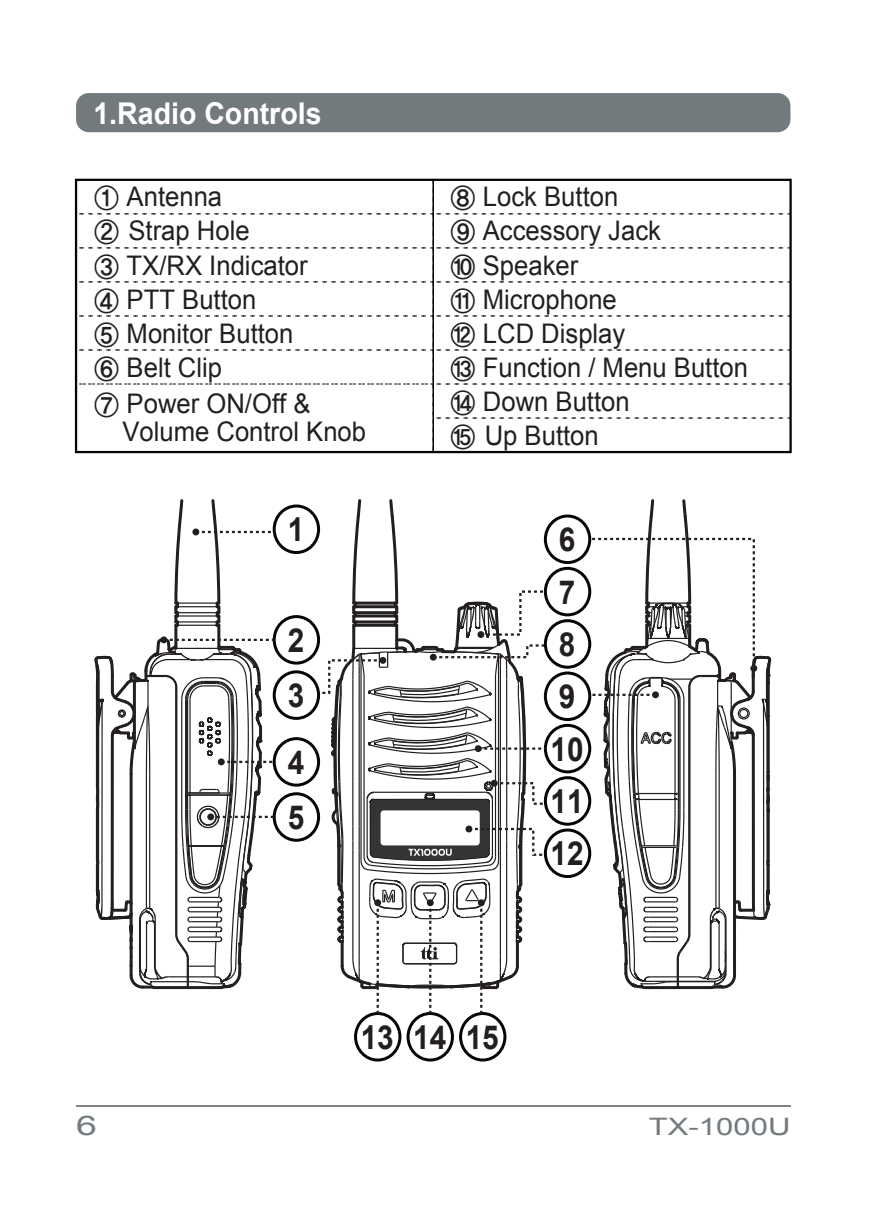
<style>
.page{position:relative;width:893px;height:1208px;background:#fff}
.page>*{position:absolute;margin:0;border:0;box-sizing:border-box;transform-origin:0 0}
.t1{font:700 33px/52.2px "Arial";color:#231f20;text-align:justify;scale:.9 1}
.t2{font:700 30px "Arial";color:#fff;scale:.95 1}
.t3{font:27px/33.9px "Arial";color:#231f20;scale:.95 1}
.t4{font:27px "Arial";color:#737a7e;scale:1.39 1}
.t5{font:24px "Arial";color:#737a7e;scale:1.29 1}
.s1{font-family:"YDIYGO340"}
</style>
<div class="page">
<div style="left:544px;top:671px;width:47px;height:50px;border:3px solid #070505;border-radius:50%"></div>
<div style="left:273px;top:670px;width:47px;height:50px;border:3px solid #070505;border-radius:50%"></div>
<div style="left:273px;top:792px;width:47px;height:49px;border:3px solid #070505;border-radius:50%"></div>
<div style="left:544px;top:514px;width:47px;height:50px;border:3px solid #070505;border-radius:50%"></div>
<div style="left:544px;top:567px;width:47px;height:49px;border:3px solid #070505;border-radius:50%"></div>
<div style="left:544px;top:619px;width:47px;height:49px;border:3px solid #070505;border-radius:50%"></div>
<div style="left:544px;top:724px;width:47px;height:49px;border:3px solid #070505;border-radius:50%"></div>
<div style="left:544px;top:776px;width:47px;height:49px;border:3px solid #070505;border-radius:50%"></div>
<div style="left:544px;top:828px;width:47px;height:50px;border:3px solid #070505;border-radius:50%"></div>
<div style="left:354px;top:1012px;width:47px;height:49px;border:3px solid #070505;border-radius:50%"></div>
<div style="left:407px;top:1012px;width:47px;height:49px;border:3px solid #070505;border-radius:50%"></div>
<div style="left:459px;top:1012px;width:47px;height:49px;border:3px solid #070505;border-radius:50%"></div>
<hr style="left:178px;top:602px;width:39px;height:1px;background:#231f20">
<hr style="left:178px;top:606px;width:39px;height:1px;background:#231f20">
<hr style="left:178px;top:612px;width:39px;height:1px;background:#231f20">
<hr style="left:178px;top:615px;width:39px;height:1px;background:#231f20">
<hr style="left:178px;top:621px;width:39px;height:1px;background:#231f20">
<hr style="left:178px;top:624px;width:39px;height:2px;background:#231f20">
<hr style="left:217px;top:625px;width:3px;height:23px;background:#231f20">
<hr style="left:174px;top:625px;width:3px;height:23px;background:#231f20">
<svg style="left:174px;top:499px;width:11px;height:128px"></svg>
<div style="left:273px;top:504px;width:47px;height:50px;border:3px solid #070505;border-radius:50%"></div>
<div style="left:192px;top:528px;width:7px;height:7px;background:#231f20;border-radius:50%"></div>
<svg style="left:196px;top:499px;width:79px;height:128px"></svg>
<div style="left:273px;top:615px;width:47px;height:49px;border:3px solid #070505;border-radius:50%"></div>
<div style="left:273px;top:737px;width:47px;height:49px;border:3px solid #070505;border-radius:50%"></div>
<svg style="left:588px;top:499px;width:184px;height:491px"></svg>
<svg style="left:94px;top:637px;width:181px;height:353px"></svg>
<div style="left:76px;top:93px;width:714px;height:39px;background:#737a7e;border-radius:13px"></div>
<hr style="left:76px;top:1105px;width:714px;height:2px;background:#808285">
<div style="left:75px;top:179px;width:717px;height:274px;border:2px solid #050504"></div>
<hr style="left:432px;top:180px;width:2px;height:272px;background:#050504">
<svg style="left:316px;top:499px;width:232px;height:514px"></svg>
<p class="t2" style="left:93px;top:102px;width:242px">1.Radio Controls</p>
<p class="t3" style="left:94px;top:182px;width:230px"><span class="s1">①</span> Antenna<br><span class="s1">②</span> Strap Hole<br><span class="s1">③</span> TX/RX Indicator<br><span class="s1">④</span> PTT Button<br><span class="s1">⑤</span> Monitor Button<br><span class="s1">⑥</span> Belt Clip<br><span class="s1">⑦</span> Power ON/Off &amp;</p>
<p class="t3" style="left:122px;top:417px;width:258px">Volume Control Knob</p>
<p class="t1" style="left:288px;top:506px;width:20px">1</p>
<p class="t1" style="left:288px;top:617px;width:20px">2</p>
<p class="t3" style="left:450px;top:182px;width:315px"><span class="s1">⑧</span> Lock Button<br><span class="s1">⑨</span> Accessory Jack<br><span class="s1">⑩</span> Speaker<br><span class="s1">⑪</span> Microphone<br><span class="s1">⑫</span> LCD Display<br><span class="s1">⑬</span> Function / Menu Button <span class="s1">⑭</span> Down Button<br><span class="s1">⑮</span> Up Button</p>
<p class="t1" style="left:559px;top:516px;width:20px">6<br>7<br>8</p>
<p class="t1" style="left:288px;top:672px;width:20px">3</p>
<p class="t1" style="left:559px;top:673px;width:20px">9</p>
<p class="t1" style="left:288px;top:739px;width:20px">4</p>
<p class="t1" style="left:288px;top:794px;width:20px">5</p>
<p class="t1" style="left:551px;top:726px;width:38px">10<br>11<br>12</p>
<p class="t1" style="left:361px;top:1014px;width:155px">13 14 15</p>
<p class="t4" style="left:76px;top:1115px;width:17px">6</p>
<p class="t5" style="left:649px;top:1117px;width:111px">TX-1000U</p>
</div>
